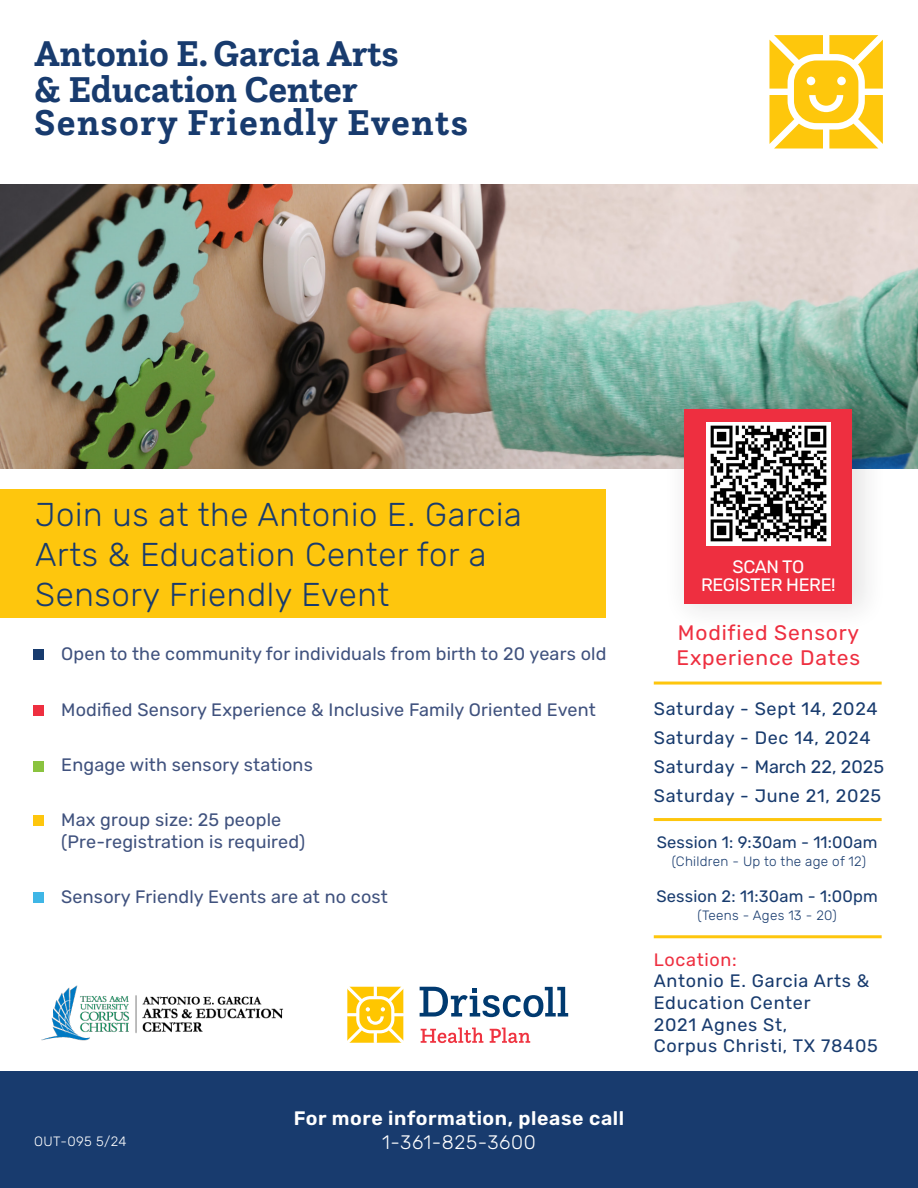
<style>
.page{position:relative;width:918px;height:1188px;background:#fff}
.page>*{position:absolute;margin:0;border:0;box-sizing:border-box;transform-origin:0 0}
.t1{font:700 37.5px/34.5px "Questa Slab";letter-spacing:-.01em;color:#183b6e}
.t2{font:300 33px/39.6px "Rubik";letter-spacing:.02em;color:#183b6e}
.t3{font:21px/25.2px "Rubik";letter-spacing:.04em;color:#ee2f40}
.t4{font:600 19.5px "Rubik";letter-spacing:.03em;color:#fff}
.t5{font:300 19.5px "Rubik";letter-spacing:.03em;color:#fff}
.t6{font:18px/21.6px "Rubik";letter-spacing:.01em;color:#40527e}
.t7{font:18px/21.6px "Rubik";letter-spacing:.04em;color:#183b6e}
.t8{font:18px "Rubik";color:#183b6e}
.t9{font:18px "Rubik";letter-spacing:-.02em;color:#fff}
.t10{font:16.5px "Rubik";letter-spacing:.01em;color:#183b6e}
.t11{font:300 13.5px "Rubik";letter-spacing:.02em;color:#183b6e}
.t12{font:300 13.5px "Rubik";letter-spacing:.03em;color:#fff}
.s1{font-family:"Minion Pro";color:#183b6e}
.s2{color:#ee2f40}
</style>
<div class="page">
<div style="left:0;top:1071px;width:918px;height:117px;background:#183b6e"></div>
<img style="left:0;top:184px;width:918px;height:285px">
<div style="left:0;top:489px;width:606px;height:129px;background:#fec60d"></div>
<svg style="left:769px;top:35px;width:114px;height:114px"></svg>
<div style="left:661px;top:379px;width:228px;height:255px;background:#231f20;opacity:.11"></div>
<div style="left:685px;top:409px;width:167px;height:194px;background:#ee2f40"></div>
<hr style="left:654px;top:682px;width:228px;height:3px;background:#fec60d">
<div style="left:33px;top:649px;width:10px;height:10px;background:#183b6e"></div>
<div style="left:33px;top:705px;width:10px;height:10px;background:#ee2f40"></div>
<div style="left:33px;top:761px;width:10px;height:10px;background:#8ac33f"></div>
<div style="left:33px;top:815px;width:10px;height:11px;background:#fec60d"></div>
<div style="left:33px;top:892px;width:10px;height:11px;background:#3fb6e6"></div>
<img style="left:707px;top:422px;width:123px;height:123px">
<img style="left:41px;top:985px;width:243px;height:56px">
<svg style="left:420px;top:987px;width:148px;height:30px"></svg>
<svg style="left:347px;top:987px;width:56px;height:56px"></svg>
<svg style="left:421px;top:1028px;width:62px;height:15px"></svg>
<svg style="left:490px;top:1028px;width:40px;height:15px"></svg>
<hr style="left:654px;top:935px;width:228px;height:3px;background:#fec60d">
<hr style="left:654px;top:818px;width:228px;height:3px;background:#fec60d">
<p class="t1" style="left:34px;top:36px;width:435px">Antonio E. Garcia Arts<br>&amp; Education Center<br>Sensory Friendly Events</p>
<p class="t2" style="left:35px;top:496px;width:488px">Join us at the Antonio E. Garcia<br>Arts &amp; Education Center for a<br>Sensory Friendly Event</p>
<p class="t6" style="left:34px;top:644px;width:574px"><span class="s1">•</span> Open to the community for individuals from birth to 20 years old</p>
<p class="t6" style="left:34px;top:699px;width:563px"><span class="s1">•</span> Modified Sensory Experience &amp; Inclusive Family Oriented Event</p>
<p class="t6" style="left:34px;top:754px;width:280px"><span class="s1">•</span> Engage with sensory stations</p>
<p class="t6" style="left:61px;top:810px;width:246px;text-indent:-27px"><span class="s1">•</span> Max group size: 25 people (Pre-registration is required)</p>
<p class="t6" style="left:34px;top:887px;width:355px"><span class="s1">•</span> Sensory Friendly Events are at no cost</p>
<p class="t12" style="left:34px;top:1134px;width:94px">OUT-095 5/24</p>
<p class="t4" style="left:294px;top:1107px;width:332px">For more information, please call</p>
<p class="t5" style="left:382px;top:1131px;width:155px">1-361-825-3600</p>
<p class="t9" style="left:733px;top:556px;width:73px">SCAN TO</p>
<p class="t9" style="left:701px;top:574px;width:136px">REGISTER HERE!</p>
<p class="t3" style="left:677px;top:620px;width:185px">Modified Sensory<br>Experience Dates</p>
<p class="t7" style="left:654px;top:698px;width:225px">Saturday - Sept 14, 2024</p>
<p class="t7" style="left:654px;top:727px;width:218px">Saturday - Dec 14, 2024</p>
<p class="t8" style="left:654px;top:757px;width:232px">Saturday - March 22, 2025</p>
<p class="t7" style="left:654px;top:786px;width:229px">Saturday - June 21, 2025</p>
<p class="t10" style="left:657px;top:833px;width:222px">Session 1: 9:30am - 11:00am</p>
<p class="t11" style="left:672px;top:854px;width:196px">(Children - Up to the age of 12)</p>
<p class="t10" style="left:656px;top:887px;width:223px">Session 2: 11:30am - 1:00pm</p>
<p class="t11" style="left:698px;top:908px;width:141px">(Teens - Ages 13 - 20)</p>
<p class="t7" style="left:654px;top:949px;width:226px"><span class="s2">Location:<br></span>Antonio E. Garcia Arts &amp;<br>Education Center<br>2021 Agnes St,<br>Corpus Christi, TX 78405</p>
</div>
